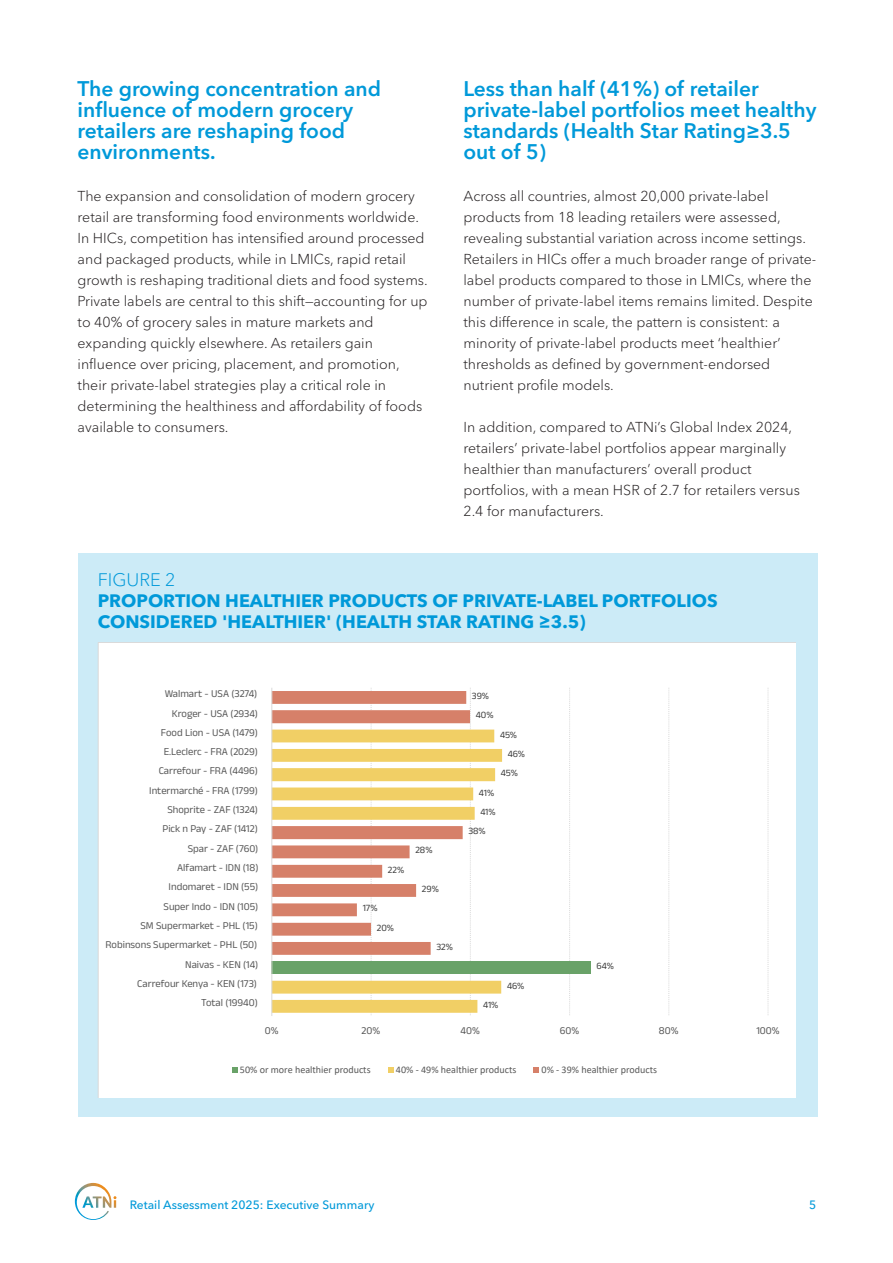
<style>
.page{position:relative;width:893px;height:1263px;background:#fff}
.page>*{position:absolute;margin:0;border:0;box-sizing:border-box;transform-origin:0 0}
.subheading{font:600 21px/21px "Avenir Next LT Pro";color:#0099d9}
.heading_16_pt{font:700 18px/21px "Avenir Next LT Pro";color:#0099d9}
.plain{font:300 14.25px/21px "Avenir Next LT Pro";color:#231f20}
.t1{font:500 12px "Avenir Next LT Pro";color:#0099d9}
.t2{font:10.5px "Anek Devanagari";color:#595959}
.t3{font:10.05px "Calibri";color:#595959}
.t4{font:9.75px "Anek Devanagari";color:#404040}
.s1{font-weight:300}
</style>
<div class="page">
<svg style="left:75px;top:1183px;width:41px;height:37px"></svg>
<div style="left:78px;top:553px;width:739px;height:563px;background:#ccebf7"></div>
<svg style="left:98px;top:642px;width:697px;height:456px;background:#f9f3ea"></svg>
<div style="left:241px;top:648px;width:491px;height:29px;background:#fff"></div>
<p class="subheading" style="left:78px;top:78px;width:305px">The growing concentration and influence of modern grocery retailers are reshaping food environments.</p>
<p class="plain" style="left:78px;top:186px;width:352px">The expansion and consolidation of modern grocery retail are transforming food environments worldwide.<br>In HICs, competition has intensified around processed and packaged products, while in LMICs, rapid retail growth is reshaping traditional diets and food systems.</p>
<p class="plain" style="left:78px;top:291px;width:352px">Private labels are central to this shift—accounting for up to 40% of grocery sales in mature markets and expanding quickly elsewhere. As retailers gain influence over pricing, placement, and promotion, their private-label strategies play a critical role in determining the healthiness and affordability of foods available to consumers.</p>
<p class="subheading" style="left:463px;top:78px;width:354px">Less than half (41%) of retailer private-label portfolios meet healthy standards (Health Star Rating≥3.5 out of 5)</p>
<p class="plain" style="left:463px;top:186px;width:354px">Across all countries, almost 20,000 private-label products from 18 leading retailers were assessed, revealing substantial variation across income settings.<br>Retailers in HICs offer a much broader range of private&shy;label products compared to those in LMICs, where the number of private-label items remains limited. Despite this difference in scale, the pattern is consistent: a minority of private-label products meet ‘healthier’ thresholds as defined by government-endorsed nutrient profile models.</p>
<p class="plain" style="left:463px;top:417px;width:338px">In addition, compared to ATNi’s Global Index 2024, retailers’ private-label portfolios appear marginally healthier than manufacturers’ overall product portfolios, with a mean HSR of 2.7 for retailers versus 2.4 for manufacturers.</p>
<p class="heading_16_pt" style="left:98px;top:569px;width:621px"><span class="s1">FIGURE 2<br></span>PROPORTION HEALTHIER PRODUCTS OF PRIVATE-LABEL PORTFOLIOS<br>CONSIDERED 'HEALTHIER' (HEALTH STAR RATING ≥3.5)</p>
<p class="t2" style="left:165px;top:687px;width:94px">Walmart - USA (3274)</p>
<p class="t4" style="left:472px;top:690px;width:19px">39%</p>
<p class="t2" style="left:172px;top:707px;width:88px">Kroger - USA (2934)</p>
<p class="t4" style="left:476px;top:709px;width:19px">40%</p>
<p class="t2" style="left:161px;top:726px;width:99px">Food Lion - USA (1479)</p>
<p class="t4" style="left:500px;top:728px;width:19px">45%</p>
<p class="t2" style="left:164px;top:745px;width:96px">E.Leclerc - FRA (2029)</p>
<p class="t4" style="left:508px;top:748px;width:19px">46%</p>
<p class="t2" style="left:159px;top:765px;width:101px">Carrefour - FRA (4496)</p>
<p class="t4" style="left:501px;top:767px;width:19px">45%</p>
<p class="t2" style="left:149px;top:784px;width:110px">Intermarché - FRA (1799)</p>
<p class="t4" style="left:479px;top:786px;width:17px">41%</p>
<p class="t2" style="left:167px;top:803px;width:92px">Shoprite - ZAF (1324)</p>
<p class="t4" style="left:480px;top:806px;width:17px">41%</p>
<p class="t2" style="left:162px;top:823px;width:97px">Pick n Pay - ZAF (1412)</p>
<p class="t4" style="left:468px;top:825px;width:19px">38%</p>
<p class="t2" style="left:188px;top:842px;width:72px">Spar - ZAF (760)</p>
<p class="t4" style="left:415px;top:844px;width:19px">28%</p>
<p class="t2" style="left:177px;top:861px;width:83px">Alfamart - IDN (18)</p>
<p class="t4" style="left:388px;top:863px;width:18px">22%</p>
<p class="t2" style="left:169px;top:880px;width:91px">Indomaret - IDN (55)</p>
<p class="t4" style="left:422px;top:883px;width:18px">29%</p>
<p class="t2" style="left:164px;top:900px;width:96px">Super Indo - IDN (105)</p>
<p class="t4" style="left:363px;top:902px;width:16px">17%</p>
<p class="t2" style="left:140px;top:919px;width:119px">SM Supermarket - PHL (15)</p>
<p class="t4" style="left:377px;top:921px;width:19px">20%</p>
<p class="t2" style="left:106px;top:938px;width:153px">Robinsons Supermarket - PHL (50)</p>
<p class="t4" style="left:436px;top:941px;width:18px">32%</p>
<p class="t2" style="left:185px;top:958px;width:75px">Naivas - KEN (14)</p>
<p class="t4" style="left:597px;top:960px;width:19px">64%</p>
<p class="t2" style="left:137px;top:977px;width:121px">Carrefour Kenya - KEN (173)</p>
<p class="t4" style="left:507px;top:979px;width:19px">46%</p>
<p class="t2" style="left:201px;top:996px;width:58px">Total (19940)</p>
<p class="t4" style="left:483px;top:999px;width:17px">41%</p>
<p class="t2" style="left:265px;top:1024px;width:15px">0%</p>
<p class="t2" style="left:362px;top:1024px;width:20px">20%</p>
<p class="t2" style="left:461px;top:1024px;width:21px">40%</p>
<p class="t2" style="left:560px;top:1024px;width:21px">60%</p>
<p class="t2" style="left:659px;top:1024px;width:21px">80%</p>
<p class="t2" style="left:756px;top:1024px;width:25px">100%</p>
<p class="t3" style="left:240px;top:1063px;width:132px">50% or more healthier products</p>
<p class="t3" style="left:396px;top:1063px;width:122px">40% - 49% healthier products</p>
<p class="t3" style="left:542px;top:1063px;width:117px">0% - 39% healthier products</p>
<p class="t1" style="left:130px;top:1198px;width:246px">Retail Assessment 2025: Executive Summary</p>
<p class="t1" style="left:809px;top:1198px;width:9px">5</p>
</div>
